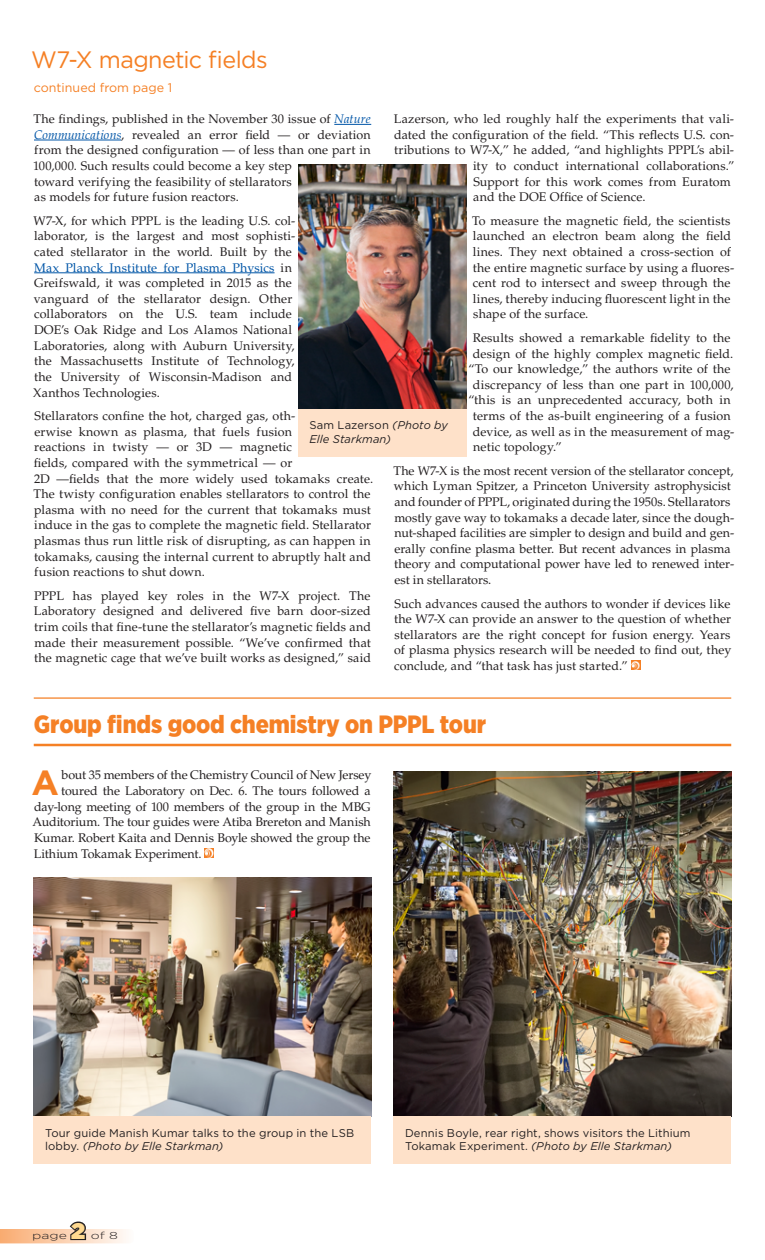
<style>
.page{position:relative;width:765px;height:1260px;background:#fff}
.page>*{position:absolute;margin:0;border:0;box-sizing:border-box;transform-origin:0 0}
.t1{font:700 34.88px "Gotham";color:#f58025}
.t2{font:900 25px "Gotham Narrow";letter-spacing:-.005em;color:#f58025}
.t3{font:23.75px "Gotham";letter-spacing:-.025em;color:#f58025}
.t4{font:900 22.5px "Gotham";color:#ffd990}
.t5{font:12.5px/15.6px "Palatino LT Std";letter-spacing:.005em;color:#231f20}
.t6{font:12.5px "Palatino LT Std";letter-spacing:-.015em;color:#231f20}
.t7{font:12.5px "Gotham";color:#f58025}
.t8{font:11.25px/13.5px "Gotham";letter-spacing:.01em;color:#231f20}
.t9{font:italic 11.25px/13.5px "Gotham";letter-spacing:.005em;color:#231f20}
.t10{font:300 10px "Gotham";color:#231f20;scale:1.4 1}
.s1{font-style:italic;color:#0055a7}
.s2{color:#0055a7}
.s3{font-style:normal}
.s4{font-style:italic}
</style>
<div class="page">
<hr style="left:334px;top:124px;width:37px;height:1px;background:#0055a7">
<hr style="left:34px;top:140px;width:87px;height:1px;background:#0055a7">
<hr style="left:34px;top:273px;width:241px;height:1px;background:#0055a7">
<svg style="left:631px;top:661px;width:9px;height:9px"></svg>
<img style="left:298px;top:165px;width:169px;height:244px">
<div style="left:298px;top:409px;width:169px;height:47px;background:#fee1c9"></div>
<hr style="left:34px;top:697px;width:697px;height:2px;background:#f58025">
<img style="left:394px;top:772px;width:337px;height:344px">
<div style="left:394px;top:1116px;width:337px;height:48px;background:#fee1c9"></div>
<img style="left:34px;top:877px;width:337px;height:239px">
<div style="left:34px;top:1116px;width:337px;height:48px;background:#fee1c9"></div>
<svg style="left:204px;top:848px;width:9px;height:10px"></svg>
<svg style="left:205px;top:849px;width:8px;height:8px"></svg>
<hr style="left:34px;top:744px;width:697px;height:2px;background:#f58025">
<svg style="left:0;top:1221px;width:126px;height:22px"></svg>
<h3 class="t3" style="left:31px;top:45px;width:238px">W7-X magnetic fields</h3>
<p class="t7" style="left:34px;top:79px;width:140px">continued from page 1</p>
<p class="t5" style="left:33px;top:111px;width:339px">The findings, published in the November 30 issue of <span class="s1">Nature Communications</span>, revealed an error field — or deviation from the designed configuration — of less than one part in 100,000. Such results could become a key step<br>toward verifying the feasibility of stellarators<br>as models for future fusion reactors.</p>
<p class="t5" style="left:33px;top:213px;width:264px">W7-X, for which PPPL is the leading U.S. col&shy;laborator, is the largest and most sophisti&shy;cated stellarator in the world. Built by the <span class="s2">Max Planck Institute for Plasma Physics</span> in Greifswald, it was completed in 2015 as the vanguard of the stellarator design. Other collaborators on the U.S. team include DOE’s Oak Ridge and Los Alamos National Laboratories, along with Auburn University, the Massachusetts Institute of Technology, the University of Wisconsin-Madison and Xanthos Technologies.</p>
<p class="t5" style="left:33px;top:408px;width:341px">Stellarators confine the hot, charged gas, oth-<br>erwise known as plasma, that fuels fusion<br>reactions in twisty — or 3D — magnetic<br>fields, compared with the symmetrical — or<br>2D —fields that the more widely used tokamaks create.<br>The twisty configuration enables stellarators to control the plasma with no need for the current that tokamaks must induce in the gas to complete the magnetic field. Stellarator plasmas thus run little risk of disrupting, as can happen in tokamaks, causing the internal current to abruptly halt and fusion reactions to shut down.</p>
<p class="t5" style="left:34px;top:588px;width:339px;text-align:justify">PPPL has played key roles in the W7-X project. The Laboratory designed and delivered five barn door-sized trim coils that fine-tune the stellarator’s magnetic fields and made their measurement possible. “We’ve confirmed that the magnetic cage that we’ve built works as designed,” said</p>
<p class="t5" style="left:394px;top:111px;width:342px">Lazerson, who led roughly half the experiments that vali-</p>
<p class="t5" style="left:394px;top:127px;width:342px">dated the configuration of the field. “This reflects U.S. con-</p>
<p class="t5" style="left:394px;top:143px;width:342px">tributions to W7-X,” he added, “and highlights PPPL’s abil-</p>
<p class="t5" style="left:473px;top:158px;width:263px">ity to conduct international collaborations.”</p>
<p class="t5" style="left:473px;top:174px;width:259px">Support for this work comes from Euratom</p>
<p class="t5" style="left:473px;top:189px;width:174px">and the DOE Office of Science.</p>
<p class="t5" style="left:472px;top:213px;width:264px">To measure the magnetic field, the scientists launched an electron beam along the field lines. They next obtained a cross-section of the entire magnetic surface by using a fluores&shy;cent rod to intersect and sweep through the lines, thereby inducing fluorescent light in the shape of the surface.</p>
<p class="t5" style="left:473px;top:330px;width:259px">Results showed a remarkable fidelity to the</p>
<p class="t5" style="left:473px;top:346px;width:262px">design of the highly complex magnetic field.</p>
<p class="t5" style="left:469px;top:361px;width:263px">“To our knowledge,” the authors write of the</p>
<p class="t5" style="left:473px;top:377px;width:262px">discrepancy of less than one part in 100,000,</p>
<p class="t5" style="left:469px;top:393px;width:264px">“this is an unprecedented accuracy, both in</p>
<p class="t5" style="left:473px;top:408px;width:259px">terms of the as-built engineering of a fusion</p>
<p class="t5" style="left:473px;top:424px;width:263px">device, as well as in the measurement of mag-</p>
<p class="t5" style="left:473px;top:439px;width:90px">netic topology.”</p>
<p class="t5" style="left:393px;top:463px;width:342px">The W7-X is the most recent version of the stellarator concept, which Lyman Spitzer, a Princeton University astrophysicist and founder of PPPL, originated during the 1950s. Stellarators mostly gave way to tokamaks a decade later, since the dough&shy;nut-shaped facilities are simpler to design and build and gen&shy;erally confine plasma better. But recent advances in plasma theory and computational power have led to renewed inter&shy;est in stellarators.</p>
<p class="t5" style="left:394px;top:596px;width:339px;text-align:justify">Such advances caused the authors to wonder if devices like the W7-X can provide an answer to the question of whether stellarators are the right concept for fusion energy. Years of plasma physics research will be needed to find out, they conclude, and “that task has just started.”</p>
<p class="t9" style="left:309px;top:418px;width:140px"><span class="s3">Sam Lazerson</span> (Photo by<br>Elle Starkman)</p>
<h2 class="t2" style="left:34px;top:707px;width:454px">Group finds good chemistry on PPPL tour</h2>
<h1 class="t1" style="left:32px;top:760px;width:29px">A</h1>
<p class="t5" style="left:62px;top:768px;width:311px">bout 35 members of the Chemistry Council of New Jersey</p>
<p class="t6" style="left:61px;top:783px;width:311px">toured the Laboratory on Dec. 6. The tours followed a</p>
<p class="t5" style="left:34px;top:799px;width:338px">day-long meeting of 100 members of the group in the MBG</p>
<p class="t5" style="left:33px;top:814px;width:340px">Auditorium. The tour guides were Atiba Brereton and Manish</p>
<p class="t5" style="left:34px;top:830px;width:338px">Kumar. Robert Kaita and Dennis Boyle showed the group the</p>
<p class="t5" style="left:34px;top:846px;width:169px">Lithium Tokamak Experiment.</p>
<p class="t8" style="left:45px;top:1126px;width:311px">Tour guide Manish Kumar talks to the group in the LSB lobby. <span class="s4">(Photo by Elle Starkman)</span></p>
<p class="t10" style="left:32px;top:1229px;width:26px">page</p>
<h3 class="t4" style="left:71px;top:1215px;width:16px">2</h3>
<p class="t10" style="left:91px;top:1229px;width:21px">of 8</p>
<p class="t8" style="left:405px;top:1126px;width:287px">Dennis Boyle, rear right, shows visitors the Lithium<br>Tokamak Experiment. <span class="s4">(Photo by Elle Starkman)</span></p>
</div>
